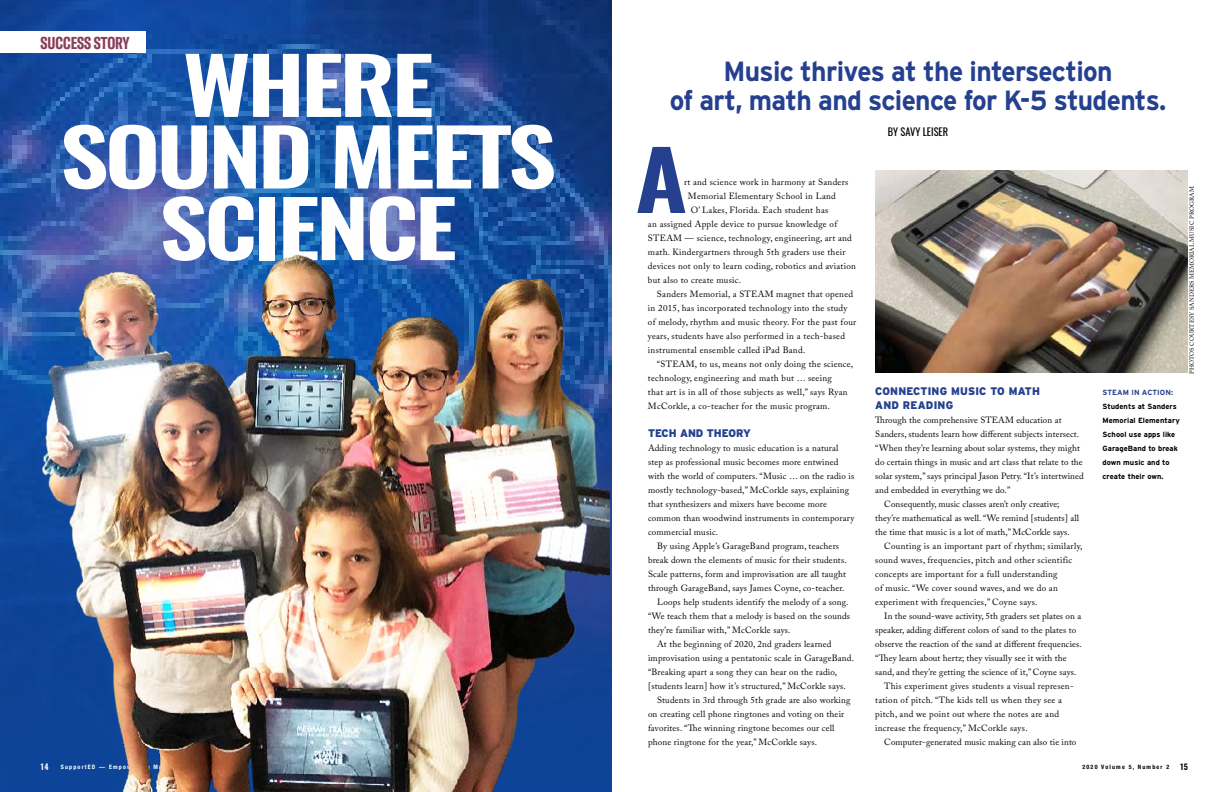
<style>
.page{position:relative;width:1224px;height:792px;background:#fff}
.page>*{position:absolute;margin:0;border:0;box-sizing:border-box;transform-origin:0 0}
.t1{font:600 77.9px/71.6px "Oswald";letter-spacing:-.04em;color:#fff;text-align:center;scale:1.24 1}
.t2{font:700 27.7px "Interstate";letter-spacing:-.025em;color:#25408f;scale:.95 1}
.t3{font:700 extra-condensed 17px "GT America";color:#893d5b;scale:.95 1}
.t4{font:900 11px/14px "Interstate";letter-spacing:.02em;color:#25408f;scale:.95 1}
.t5{font:900 11px "Interstate";color:#25408f;scale:.95 1}
.t6{font:10.4px "Oswald";color:#000}
.t7{font:9px "Adobe Caslon Pro";letter-spacing:.02em;color:#000}
.t8{font:600 8px "Oswald";color:#000}
.t9{font:700 7.5px/14px "Interstate";letter-spacing:.01em;color:#000}
.t10{font:700 7.5px "Interstate";letter-spacing:.01em;color:#25408f}
.t11{font:6px "Adobe Caslon Pro";letter-spacing:.015em;color:#000}
.t12{font:700 condensed 6px "Helvetica Neue";letter-spacing:.2em;color:#fff}
.t13{font:700 condensed 6px "Helvetica Neue";letter-spacing:.2em;color:#000}
.s1{font-family:"Oswald";font-weight:600;font-stretch:normal;font-size:8px}
</style>
<div class="page">
<img style="left:0;top:0;width:612px;height:792px">
<div style="left:0;top:32px;width:145px;height:21px;background:#fff"></div>
<img style="left:5px;top:211px;width:605px;height:581px">
<img style="left:875px;top:171px;width:313px;height:202px">
<svg style="left:637px;top:147px;width:48px;height:66px"></svg>
<h3 class="t3" style="left:40px;top:33px;width:95px">SUCCESS STORY</h3>
<h1 class="t1" style="left:183px;top:52px;width:204px">WHERE</h1>
<h1 class="t1" style="left:60px;top:123px;width:402px">SOUND MEETS<br>SCIENCE</h1>
<p class="t12" style="left:40px;top:762px;width:171px"><span class="s1">14</span> SupportED — Empowering Music Educators</p>
<h2 class="t2" style="left:723px;top:56px;width:411px">Music thrives at the intersection</h2>
<h2 class="t2" style="left:670px;top:84px;width:524px">of art, math and science for K-5 students.</h2>
<p class="t7" style="left:684px;top:177px;width:166px">rt and science work in harmony at Sanders</p>
<p class="t7" style="left:688px;top:191px;width:149px">Memorial Elementary School in Land</p>
<p class="t7" style="left:691px;top:205px;width:139px">O’ Lakes, Florida. Each student has</p>
<p class="t7" style="left:648px;top:219px;width:191px">an assigned Apple device to pursue knowledge of</p>
<p class="t7" style="left:648px;top:233px;width:205px">STEAM — science, technology, engineering, art and</p>
<p class="t7" style="left:648px;top:247px;width:199px">math. Kindergartners through 5th graders use their</p>
<p class="t7" style="left:648px;top:261px;width:209px">devices not only to learn coding, robotics and aviation</p>
<p class="t7" style="left:648px;top:275px;width:95px">but also to create music.</p>
<p class="t7" style="left:657px;top:289px;width:198px">Sanders Memorial, a STEAM magnet that opened</p>
<p class="t7" style="left:648px;top:303px;width:201px">in 2015, has incorporated technology into the study</p>
<p class="t7" style="left:648px;top:317px;width:210px">of melody, rhythm and music theory. For the past four</p>
<p class="t7" style="left:648px;top:331px;width:199px">years, students have also performed in a tech-based</p>
<p class="t7" style="left:648px;top:345px;width:159px">instrumental ensemble called iPad Band.</p>
<p class="t7" style="left:657px;top:359px;width:198px">“STEAM, to us, means not only doing the science,</p>
<p class="t7" style="left:648px;top:373px;width:185px">technology, engineering and math but … seeing</p>
<p class="t7" style="left:648px;top:387px;width:201px">that art is in all of those subjects as well,” says Ryan</p>
<p class="t7" style="left:648px;top:401px;width:184px">McCorkle, a co-teacher for the music program.</p>
<p class="t5" style="left:648px;top:426px;width:110px">TECH AND THEORY</p>
<p class="t7" style="left:648px;top:443px;width:192px">Adding technology to music education is a natural</p>
<p class="t7" style="left:648px;top:457px;width:192px">step as professional music becomes more entwined</p>
<p class="t7" style="left:648px;top:471px;width:208px">with the world of computers. “Music … on the radio is</p>
<p class="t7" style="left:648px;top:485px;width:203px">mostly technology-based,” McCorkle says, explaining</p>
<p class="t7" style="left:648px;top:499px;width:180px">that synthesizers and mixers have become more</p>
<p class="t7" style="left:648px;top:513px;width:208px">common than woodwind instruments in contemporary</p>
<p class="t7" style="left:648px;top:527px;width:72px">commercial music.</p>
<p class="t7" style="left:657px;top:541px;width:184px">By using Apple’s GarageBand program, teachers</p>
<p class="t7" style="left:648px;top:555px;width:200px">break down the elements of music for their students.</p>
<p class="t7" style="left:648px;top:569px;width:200px">Scale patterns, form and improvisation are all taught</p>
<p class="t7" style="left:648px;top:583px;width:198px">through GarageBand, says James Coyne, co-teacher.</p>
<p class="t7" style="left:657px;top:597px;width:193px">Loops help students identify the melody of a song.</p>
<p class="t7" style="left:648px;top:611px;width:204px">“We teach them that a melody is based on the sounds</p>
<p class="t7" style="left:648px;top:625px;width:144px">they’re familiar with,” McCorkle says.</p>
<p class="t7" style="left:657px;top:639px;width:176px">At the beginning of 2020, 2nd graders learned</p>
<p class="t7" style="left:648px;top:653px;width:208px">improvisation using a pentatonic scale in GarageBand.</p>
<p class="t7" style="left:648px;top:667px;width:191px">“Breaking apart a song they can hear on the radio,</p>
<p class="t7" style="left:648px;top:681px;width:199px">[students learn] how it’s structured,” McCorkle says.</p>
<p class="t7" style="left:657px;top:695px;width:195px">Students in 3rd through 5th grade are also working</p>
<p class="t7" style="left:648px;top:709px;width:198px">on creating cell phone ringtones and voting on their</p>
<p class="t7" style="left:648px;top:723px;width:188px">favorites. “The winning ringtone becomes our cell</p>
<p class="t7" style="left:648px;top:737px;width:171px">phone ringtone for the year,” McCorkle says.</p>
<p class="t6" style="left:888px;top:125px;width:62px">BY SAVY LEISER</p>
<p class="t4" style="left:875px;top:384px;width:175px">CONNECTING MUSIC TO MATH<br>AND READING</p>
<p class="t7" style="left:875px;top:415px;width:188px">Through the comprehensive STEAM education at</p>
<p class="t7" style="left:875px;top:429px;width:205px">Sanders, students learn how different subjects intersect.</p>
<p class="t7" style="left:875px;top:443px;width:206px">“When they’re learning about solar systems, they might</p>
<p class="t7" style="left:875px;top:457px;width:209px">do certain things in music and art class that relate to the</p>
<p class="t7" style="left:875px;top:471px;width:210px">solar system,” says principal Jason Petry. “It’s intertwined</p>
<p class="t7" style="left:875px;top:485px;width:136px">and embedded in everything we do.”</p>
<p class="t7" style="left:884px;top:499px;width:177px">Consequently, music classes aren’t only creative;</p>
<p class="t7" style="left:875px;top:513px;width:205px">they’re mathematical as well. “We remind [students] all</p>
<p class="t7" style="left:875px;top:527px;width:196px">the time that music is a lot of math,” McCorkle says.</p>
<p class="t7" style="left:884px;top:541px;width:200px">Counting is an important part of rhythm; similarly,</p>
<p class="t7" style="left:875px;top:555px;width:198px">sound waves, frequencies, pitch and other scientific</p>
<p class="t7" style="left:875px;top:569px;width:184px">concepts are important for a full understanding</p>
<p class="t7" style="left:875px;top:583px;width:184px">of music. “We cover sound waves, and we do an</p>
<p class="t7" style="left:875px;top:597px;width:164px">experiment with frequencies,” Coyne says.</p>
<p class="t7" style="left:884px;top:611px;width:199px">In the sound-wave activity, 5th graders set plates on a</p>
<p class="t7" style="left:875px;top:625px;width:202px">speaker, adding different colors of sand to the plates to</p>
<p class="t7" style="left:875px;top:639px;width:208px">observe the reaction of the sand at different frequencies.</p>
<p class="t7" style="left:875px;top:653px;width:193px">“They learn about hertz; they visually see it with the</p>
<p class="t7" style="left:875px;top:667px;width:203px">sand, and they’re getting the science of it,” Coyne says.</p>
<p class="t7" style="left:884px;top:681px;width:190px">This experiment gives students a visual represen-</p>
<p class="t7" style="left:875px;top:695px;width:188px">tation of pitch. “The kids tell us when they see a</p>
<p class="t7" style="left:875px;top:709px;width:185px">pitch, and we point out where the notes are and</p>
<p class="t7" style="left:875px;top:723px;width:154px">increase the frequency,” McCorkle says.</p>
<p class="t7" style="left:884px;top:737px;width:194px">Computer-generated music making can also tie into</p>
<p class="t10" style="left:1102px;top:388px;width:72px">STEAM IN ACTION:</p>
<p class="t9" style="left:1102px;top:399px;width:79px">Students at Sanders<br>Memorial Elementary<br>School use apps like<br>GarageBand to break down music and to create their own.</p>
<p class="t11" style="left:1188px;top:374px;width:189px;rotate:-90deg">PHOTOS COURTESY SANDERS MEMORIAL MUSIC PROGRAM</p>
<p class="t13" style="left:1082px;top:762px;width:88px">2020 Volume 5, Number 2</p>
<p class="t8" style="left:1180px;top:761px;width:10px">15</p>
</div>
